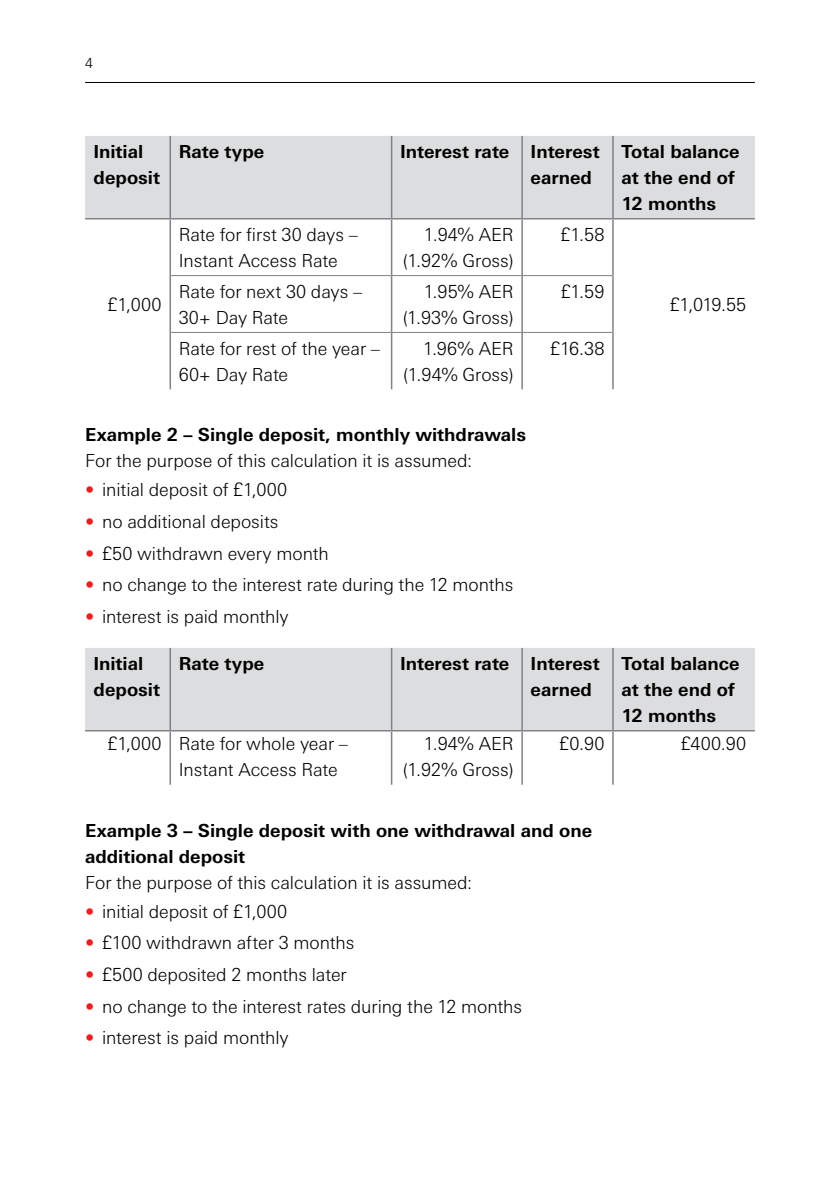
<style>
.page{position:relative;width:840px;height:1191px;background:#fff}
.page>*{position:absolute;margin:0;border:0;box-sizing:border-box;transform-origin:0 0}
.BC_Body_9_12_PS_0_5mm{font:300 18px "Univers Nextfor HSBC";letter-spacing:-.005em;color:#000}
.Body_Copy_Body_Copy_9_13_Bold{font:700 18px/26px "Univers Nextfor HSBC";color:#000}
.Body_9_13{font:300 18px/26px "Univers Nextfor HSBC";letter-spacing:-.005em;color:#000}
.t1{font:300 14px "Univers Nextfor HSBC";color:#000}
.s1{color:#ed1d24}
</style>
<div class="page">
<hr style="left:85px;top:82px;width:669px;height:1px;background:#000">
<div style="left:85px;top:136px;width:669px;height:82px;background:#dcddde"></div>
<hr style="left:85px;top:218px;width:85px;height:1px;background:#808285">
<hr style="left:170px;top:218px;width:221px;height:1px;background:#808285">
<hr style="left:391px;top:218px;width:131px;height:1px;background:#808285">
<hr style="left:522px;top:218px;width:90px;height:1px;background:#808285">
<hr style="left:612px;top:218px;width:142px;height:1px;background:#808285">
<hr style="left:169px;top:136px;width:2px;height:82px;background:#808285">
<hr style="left:390px;top:136px;width:2px;height:82px;background:#808285">
<hr style="left:521px;top:136px;width:1px;height:82px;background:#808285">
<hr style="left:612px;top:136px;width:1px;height:82px;background:#808285">
<hr style="left:169px;top:219px;width:2px;height:56px;background:#808285">
<hr style="left:390px;top:219px;width:2px;height:56px;background:#808285">
<hr style="left:521px;top:219px;width:1px;height:56px;background:#808285">
<hr style="left:612px;top:219px;width:1px;height:56px;background:#808285">
<hr style="left:169px;top:275px;width:2px;height:57px;background:#808285">
<hr style="left:390px;top:276px;width:2px;height:56px;background:#808285">
<hr style="left:521px;top:276px;width:1px;height:56px;background:#808285">
<hr style="left:612px;top:275px;width:1px;height:57px;background:#808285">
<hr style="left:169px;top:332px;width:2px;height:57px;background:#808285">
<hr style="left:390px;top:333px;width:2px;height:56px;background:#808285">
<hr style="left:521px;top:333px;width:1px;height:56px;background:#808285">
<hr style="left:612px;top:332px;width:1px;height:57px;background:#808285">
<hr style="left:171px;top:275px;width:220px;height:1px;background:#808285">
<hr style="left:391px;top:275px;width:131px;height:1px;background:#808285">
<hr style="left:522px;top:275px;width:90px;height:1px;background:#808285">
<hr style="left:171px;top:332px;width:220px;height:1px;background:#808285">
<hr style="left:391px;top:332px;width:131px;height:1px;background:#808285">
<hr style="left:522px;top:332px;width:90px;height:1px;background:#808285">
<div style="left:85px;top:648px;width:669px;height:82px;background:#dcddde"></div>
<hr style="left:85px;top:730px;width:85px;height:1px;background:#808285">
<hr style="left:170px;top:730px;width:221px;height:1px;background:#808285">
<hr style="left:391px;top:730px;width:131px;height:1px;background:#808285">
<hr style="left:522px;top:730px;width:90px;height:1px;background:#808285">
<hr style="left:612px;top:730px;width:142px;height:1px;background:#808285">
<hr style="left:169px;top:648px;width:2px;height:82px;background:#808285">
<hr style="left:390px;top:648px;width:2px;height:82px;background:#808285">
<hr style="left:521px;top:648px;width:1px;height:82px;background:#808285">
<hr style="left:612px;top:648px;width:1px;height:82px;background:#808285">
<hr style="left:169px;top:731px;width:2px;height:53px;background:#808285">
<hr style="left:390px;top:731px;width:2px;height:53px;background:#808285">
<hr style="left:521px;top:731px;width:1px;height:53px;background:#808285">
<hr style="left:612px;top:731px;width:1px;height:53px;background:#808285">
<p class="t1" style="left:85px;top:53px;width:9px">4</p>
<p class="Body_Copy_Body_Copy_9_13_Bold" style="left:93px;top:138px;width:68px">Initial deposit</p>
<p class="Body_Copy_Body_Copy_9_13_Bold" style="left:179px;top:138px;width:87px">Rate type</p>
<p class="Body_Copy_Body_Copy_9_13_Bold" style="left:400px;top:138px;width:111px">Interest rate</p>
<p class="Body_Copy_Body_Copy_9_13_Bold" style="left:530px;top:138px;width:70px">Interest earned</p>
<p class="Body_Copy_Body_Copy_9_13_Bold" style="left:621px;top:138px;width:120px">Total balance at the end of<br>12 months</p>
<p class="Body_9_13" style="left:108px;top:290px;width:56px">£1,000</p>
<p class="Body_9_13" style="left:179px;top:220px;width:180px">Rate for first 30 days –<br>Instant Access Rate</p>
<p class="Body_9_13" style="left:403px;top:220px;width:112px;text-align:right">1.94% AER (1.92% Gross)</p>
<p class="Body_9_13" style="left:560px;top:220px;width:45px">£1.58</p>
<p class="Body_9_13" style="left:179px;top:277px;width:185px">Rate for next 30 days –<br>30+ Day Rate</p>
<p class="Body_9_13" style="left:402px;top:277px;width:112px;text-align:right">1.95% AER (1.93% Gross)</p>
<p class="Body_9_13" style="left:560px;top:277px;width:45px">£1.59</p>
<p class="Body_9_13" style="left:179px;top:334px;width:203px">Rate for rest of the year –<br>60+ Day Rate</p>
<p class="Body_9_13" style="left:403px;top:334px;width:112px;text-align:right">1.96% AER (1.94% Gross)</p>
<p class="Body_9_13" style="left:550px;top:334px;width:56px">£16.38</p>
<p class="BC_Body_9_12_PS_0_5mm" style="left:669px;top:292px;width:78px">£1,019.55</p>
<h4 class="Body_Copy_Body_Copy_9_13_Bold" style="left:85px;top:421px;width:442px">Example 2 – Single deposit, monthly withdrawals</h4>
<p class="BC_Body_9_12_PS_0_5mm" style="left:85px;top:448px;width:388px">For the purpose of this calculation it is assumed:</p>
<p class="BC_Body_9_12_PS_0_5mm" style="left:85px;top:477px;width:203px"><span class="s1">•</span> initial deposit of £1,000</p>
<p class="BC_Body_9_12_PS_0_5mm" style="left:85px;top:509px;width:195px"><span class="s1">•</span> no additional deposits</p>
<p class="BC_Body_9_12_PS_0_5mm" style="left:85px;top:540px;width:245px"><span class="s1">•</span> £50 withdrawn every month</p>
<p class="BC_Body_9_12_PS_0_5mm" style="left:85px;top:572px;width:429px"><span class="s1">•</span> no change to the interest rate during the 12 months</p>
<p class="BC_Body_9_12_PS_0_5mm" style="left:85px;top:604px;width:205px"><span class="s1">•</span> interest is paid monthly</p>
<p class="Body_Copy_Body_Copy_9_13_Bold" style="left:93px;top:649px;width:68px">Initial deposit</p>
<p class="Body_Copy_Body_Copy_9_13_Bold" style="left:179px;top:649px;width:87px">Rate type</p>
<p class="Body_Copy_Body_Copy_9_13_Bold" style="left:400px;top:649px;width:111px">Interest rate</p>
<p class="Body_Copy_Body_Copy_9_13_Bold" style="left:530px;top:649px;width:70px">Interest earned</p>
<p class="Body_Copy_Body_Copy_9_13_Bold" style="left:621px;top:649px;width:120px">Total balance at the end of<br>12 months</p>
<p class="Body_9_13" style="left:108px;top:729px;width:56px">£1,000</p>
<p class="Body_9_13" style="left:179px;top:729px;width:171px">Rate for whole year –<br>Instant Access Rate</p>
<p class="Body_9_13" style="left:403px;top:729px;width:112px;text-align:right">1.94% AER (1.92% Gross)</p>
<p class="Body_9_13" style="left:559px;top:729px;width:47px">£0.90</p>
<p class="Body_9_13" style="left:680px;top:729px;width:67px">£400.90</p>
<h4 class="Body_Copy_Body_Copy_9_13_Bold" style="left:85px;top:816px;width:508px">Example 3 – Single deposit with one withdrawal and one additional deposit</h4>
<p class="BC_Body_9_12_PS_0_5mm" style="left:85px;top:869px;width:388px">For the purpose of this calculation it is assumed:</p>
<p class="BC_Body_9_12_PS_0_5mm" style="left:85px;top:898px;width:203px"><span class="s1">•</span> initial deposit of £1,000</p>
<p class="BC_Body_9_12_PS_0_5mm" style="left:85px;top:930px;width:270px"><span class="s1">•</span> £100 withdrawn after 3 months</p>
<p class="BC_Body_9_12_PS_0_5mm" style="left:85px;top:962px;width:263px"><span class="s1">•</span> £500 deposited 2 months later</p>
<p class="BC_Body_9_12_PS_0_5mm" style="left:85px;top:993px;width:438px"><span class="s1">•</span> no change to the interest rates during the 12 months</p>
<p class="BC_Body_9_12_PS_0_5mm" style="left:85px;top:1025px;width:205px"><span class="s1">•</span> interest is paid monthly</p>
</div>
